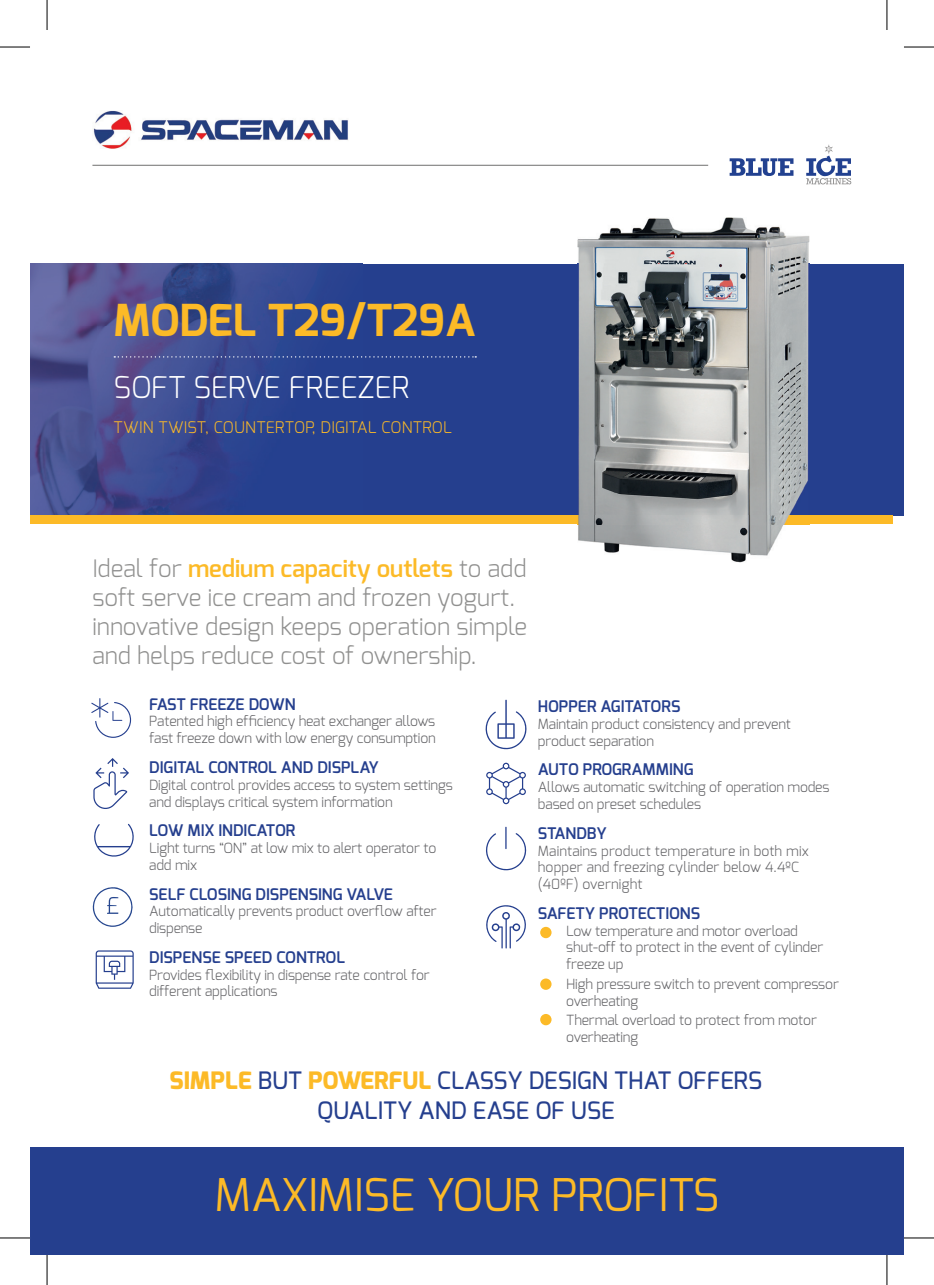
<style>
.page{position:relative;width:934px;height:1285px;background:#fff}
.page>*{position:absolute;margin:0;border:0;box-sizing:border-box;transform-origin:0 0}
.t1{font:45px "Exo";color:#fcba27}
.t2{font:700 44px "Exo";color:#fcba27}
.t3{font:300 30px "Exo";color:#fff}
.t4{font:300 24px/28.8px "Exo";color:#90908f}
.t5{font:500 24px/30px "Exo";color:#253f8e;text-align:center}
.t6{font:600 16px "Exo";color:#253f8e}
.t7{font:300 16px "Exo";letter-spacing:.02em;color:#fcba27}
.t8{font:300 14px/16.8px "Exo";letter-spacing:-.01em;color:#636366}
.t9{font:300 14px/16.8px "Exo";letter-spacing:.01em;color:#636366}
.s1{font-weight:600;color:#fcba27}
.s2{font-weight:800;color:#fcba27}
</style>
<div class="page">
<div style="left:30px;top:264px;width:873px;height:252px;background:#253f8e"></div>
<img style="left:30px;top:264px;width:332px;height:251px">
<div style="left:30px;top:1147px;width:873px;height:108px;background:#253f8e"></div>
<img style="left:93px;top:110px;width:255px;height:38px">
<svg style="left:729px;top:158px;width:64px;height:18px"></svg>
<svg style="left:806px;top:145px;width:44px;height:39px"></svg>
<hr style="left:92px;top:165px;width:615px;height:1px;background:#90908f">
<div style="left:30px;top:515px;width:862px;height:9px;background:#fcba27"></div>
<svg style="left:114px;top:356px;width:362px;height:1px"></svg>
<img style="left:577px;top:218px;width:232px;height:344px">
<svg style="left:93px;top:758px;width:36px;height:51px"></svg>
<div style="left:540px;top:927px;width:11px;height:11px;background:#fcba27;border-radius:50%"></div>
<div style="left:540px;top:978px;width:11px;height:12px;background:#fcba27;border-radius:50%"></div>
<div style="left:540px;top:1014px;width:11px;height:11px;background:#fcba27;border-radius:50%"></div>
<svg style="left:91px;top:698px;width:40px;height:40px"></svg>
<svg style="left:94px;top:824px;width:40px;height:33px"></svg>
<svg style="left:486px;top:826px;width:41px;height:44px"></svg>
<svg style="left:486px;top:905px;width:40px;height:43px"></svg>
<svg style="left:485px;top:699px;width:42px;height:50px"></svg>
<svg style="left:486px;top:762px;width:39px;height:42px"></svg>
<svg style="left:92px;top:887px;width:41px;height:40px"></svg>
<svg style="left:96px;top:950px;width:38px;height:38px"></svg>
<hr style="left:0;top:47px;width:30px;height:1px;background:#000">
<hr style="left:903px;top:47px;width:30px;height:1px;background:#000">
<hr style="left:0;top:1237px;width:30px;height:1px;background:#000">
<hr style="left:903px;top:1237px;width:30px;height:1px;background:#000">
<hr style="left:47px;top:0;width:1px;height:30px;background:#000">
<hr style="left:47px;top:1255px;width:1px;height:30px;background:#000">
<hr style="left:886px;top:0;width:1px;height:30px;background:#000">
<hr style="left:886px;top:1255px;width:1px;height:30px;background:#000">
<h2 class="t2" style="left:114px;top:292px;width:363px">MODEL T29/T29A</h2>
<h3 class="t3" style="left:114px;top:367px;width:297px">SOFT SERVE FREEZER</h3>
<p class="t7" style="left:114px;top:417px;width:339px">TWIN TWIST, COUNTERTOP, DIGITAL CONTROL</p>
<h3 class="t4" style="left:92px;top:554px;width:436px">Ideal for <span class="s1">medium capacity outlets</span> to add soft serve ice cream and frozen yogurt. innovative design keeps operation simple and helps reduce cost of ownership.</h3>
<p class="t6" style="left:149px;top:693px;width:148px">FAST FREEZE DOWN</p>
<p class="t8" style="left:149px;top:713px;width:288px">Patented high efficiency heat exchanger allows fast freeze down with low energy consumption</p>
<p class="t6" style="left:149px;top:757px;width:231px">DIGITAL CONTROL AND DISPLAY</p>
<p class="t8" style="left:149px;top:776px;width:305px">Digital control provides access to system settings and displays critical system information</p>
<p class="t6" style="left:149px;top:820px;width:148px">LOW MIX INDICATOR</p>
<p class="t8" style="left:149px;top:839px;width:288px">Light turns “ON” at low mix to alert operator to add mix</p>
<p class="t6" style="left:149px;top:883px;width:245px">SELF CLOSING DISPENSING VALVE</p>
<p class="t8" style="left:149px;top:903px;width:289px">Automatically prevents product overflow after dispense</p>
<p class="t6" style="left:149px;top:946px;width:197px">DISPENSE SPEED CONTROL</p>
<p class="t8" style="left:149px;top:966px;width:282px">Provides flexibility in dispense rate control for different applications</p>
<p class="t6" style="left:537px;top:696px;width:144px">HOPPER AGITATORS</p>
<p class="t8" style="left:537px;top:715px;width:254px">Maintain product consistency and prevent product separation</p>
<p class="t6" style="left:537px;top:759px;width:157px">AUTO PROGRAMMING</p>
<p class="t8" style="left:537px;top:778px;width:293px">Allows automatic switching of operation modes based on preset schedules</p>
<p class="t6" style="left:537px;top:822px;width:70px">STANDBY</p>
<p class="t9" style="left:537px;top:842px;width:272px">Maintains product temperature in both mix hopper and freezing cylinder below 4.4ºC (40ºF) overnight</p>
<p class="t6" style="left:537px;top:902px;width:164px">SAFETY PROTECTIONS</p>
<p class="t8" style="left:566px;top:922px;width:258px">Low temperature and motor overload shut-off to protect in the event of cylinder freeze up</p>
<p class="t8" style="left:566px;top:975px;width:274px">High pressure switch to prevent compressor overheating</p>
<p class="t8" style="left:566px;top:1011px;width:252px">Thermal overload to protect from motor overheating</p>
<h3 class="t5" style="left:169px;top:1065px;width:594px"><span class="s2">SIMPLE</span> BUT <span class="s2">POWERFUL</span> CLASSY DESIGN THAT OFFERS<br>QUALITY AND EASE OF USE</h3>
<h1 class="t1" style="left:215px;top:1166px;width:505px">MAXIMISE YOUR PROFITS</h1>
</div>
